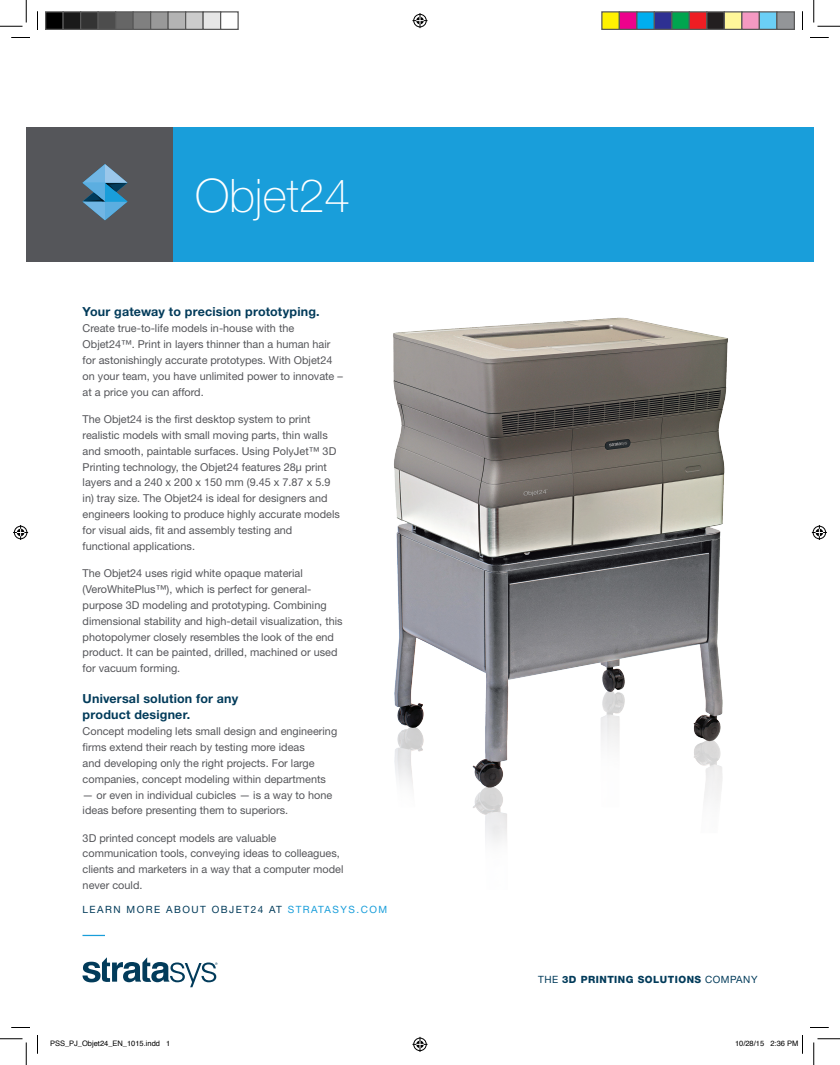
<style>
.page{position:relative;width:840px;height:1065px;background:#fff}
.page>*{position:absolute;margin:0;border:0;box-sizing:border-box;transform-origin:0 0}
.t1{font:100 46.25px "Helvetica Neue LT Std";color:#fff}
.t2{font:700 12.5px/16.2px "Helvetica Neue LT Std";letter-spacing:.015em;color:#023b5a}
.t3{font:10.88px/15.9px "Helvetica Neue LT Std";color:#55565a}
.t4{font:10px "Helvetica Neue LT Std";letter-spacing:.15em;color:#023b5a}
.t5{font:800 10px "Helvetica Neue LT Std";letter-spacing:.05em;color:#023b5a}
.t6{font:7.5px "Helvetica";color:#000}
.s1{color:#199eda}
.s2{font-weight:400}
</style>
<div class="page">
<div style="left:157px;top:128px;width:657px;height:134px;background:#199eda"></div>
<div style="left:26px;top:128px;width:146px;height:134px;background:#55565a"></div>
<svg style="left:82px;top:164px;width:45px;height:56px"></svg>
<svg style="left:82px;top:957px;width:136px;height:30px"></svg>
<svg style="left:82px;top:935px;width:23px;height:1px"></svg>
<img style="left:393px;top:317px;width:335px;height:525px">
<svg style="left:11px;top:37px;width:19px;height:1px"></svg>
<svg style="left:810px;top:37px;width:19px;height:1px"></svg>
<svg style="left:11px;top:1027px;width:19px;height:1px"></svg>
<svg style="left:810px;top:1027px;width:19px;height:1px"></svg>
<svg style="left:37px;top:11px;width:1px;height:19px"></svg>
<svg style="left:37px;top:1035px;width:1px;height:19px"></svg>
<svg style="left:802px;top:11px;width:1px;height:19px"></svg>
<svg style="left:0;top:0;width:27px;height:27px"></svg>
<svg style="left:0;top:1039px;width:27px;height:26px"></svg>
<svg style="left:814px;top:0;width:26px;height:27px"></svg>
<svg style="left:814px;top:1039px;width:26px;height:26px"></svg>
<svg style="left:412px;top:13px;width:16px;height:15px"></svg>
<svg style="left:412px;top:1037px;width:16px;height:15px"></svg>
<svg style="left:13px;top:525px;width:15px;height:15px"></svg>
<svg style="left:812px;top:525px;width:15px;height:15px"></svg>
<div style="left:46px;top:12px;width:17px;height:17px;background:#000"></div>
<div style="left:45px;top:11px;width:19px;height:19px;border:1px solid #595959"></div>
<div style="left:63px;top:12px;width:18px;height:17px;background:#1a1a1a"></div>
<div style="left:62px;top:11px;width:19px;height:19px;border:1px solid #595959"></div>
<div style="left:81px;top:12px;width:17px;height:17px;background:#333"></div>
<div style="left:80px;top:11px;width:19px;height:19px;border:1px solid #595959"></div>
<div style="left:98px;top:12px;width:18px;height:17px;background:#4d4d4d"></div>
<div style="left:98px;top:11px;width:18px;height:19px;border:1px solid #595959"></div>
<div style="left:116px;top:12px;width:17px;height:17px;background:#666"></div>
<div style="left:115px;top:11px;width:19px;height:19px;border:1px solid #595959"></div>
<div style="left:133px;top:12px;width:18px;height:17px;background:#808080"></div>
<div style="left:132px;top:11px;width:19px;height:19px;border:1px solid #595959"></div>
<div style="left:151px;top:12px;width:17px;height:17px;background:#999"></div>
<div style="left:150px;top:11px;width:19px;height:19px;border:1px solid #595959"></div>
<div style="left:168px;top:12px;width:18px;height:17px;background:#b3b3b3"></div>
<div style="left:168px;top:11px;width:18px;height:19px;border:1px solid #595959"></div>
<div style="left:186px;top:12px;width:17px;height:17px;background:#ccc"></div>
<div style="left:185px;top:11px;width:19px;height:19px;border:1px solid #595959"></div>
<div style="left:203px;top:12px;width:18px;height:17px;background:#e6e6e6"></div>
<div style="left:202px;top:11px;width:19px;height:19px;border:1px solid #595959"></div>
<div style="left:220px;top:11px;width:19px;height:19px;border:1px solid #595959"></div>
<div style="left:602px;top:12px;width:17px;height:17px;background:#fff101"></div>
<div style="left:601px;top:11px;width:19px;height:19px;border:1px solid #595959"></div>
<div style="left:619px;top:12px;width:18px;height:17px;background:#ed028c"></div>
<div style="left:619px;top:11px;width:19px;height:19px;border:1px solid #595959"></div>
<div style="left:637px;top:12px;width:17px;height:17px;background:#00aeef"></div>
<div style="left:636px;top:11px;width:19px;height:19px;border:1px solid #595959"></div>
<div style="left:654px;top:12px;width:18px;height:17px;background:#2e3092"></div>
<div style="left:654px;top:11px;width:18px;height:19px;border:1px solid #595959"></div>
<div style="left:672px;top:12px;width:17px;height:17px;background:#00a54f"></div>
<div style="left:671px;top:11px;width:19px;height:19px;border:1px solid #595959"></div>
<div style="left:689px;top:12px;width:18px;height:17px;background:#ee1d23"></div>
<div style="left:689px;top:11px;width:19px;height:19px;border:1px solid #595959"></div>
<div style="left:707px;top:12px;width:17px;height:17px;background:#231f20"></div>
<div style="left:706px;top:11px;width:19px;height:19px;border:1px solid #595959"></div>
<div style="left:724px;top:12px;width:18px;height:17px;background:#fff79a"></div>
<div style="left:724px;top:11px;width:18px;height:19px;border:1px solid #595959"></div>
<div style="left:742px;top:12px;width:17px;height:17px;background:#f499c2"></div>
<div style="left:741px;top:11px;width:19px;height:19px;border:1px solid #595959"></div>
<div style="left:759px;top:12px;width:18px;height:17px;background:#6bcff6"></div>
<div style="left:759px;top:11px;width:19px;height:19px;border:1px solid #595959"></div>
<div style="left:777px;top:12px;width:17px;height:17px;background:#939598"></div>
<div style="left:776px;top:11px;width:19px;height:19px;border:1px solid #595959"></div>
<svg style="left:802px;top:1035px;width:1px;height:19px"></svg>
<h1 class="t1" style="left:195px;top:169px;width:157px">Objet24</h1>
<p class="t2" style="left:83px;top:304px;width:239px">Your gateway to precision prototyping.</p>
<p class="t3" style="left:83px;top:320px;width:262px">Create true-to-life models in-house with the Objet24™. Print in layers thinner than a human hair for astonishingly accurate prototypes. With Objet24 on your team, you have unlimited power to innovate – at a price you can afford.</p>
<p class="t3" style="left:83px;top:411px;width:259px">The Objet24 is the first desktop system to print realistic models with small moving parts, thin walls and smooth, paintable surfaces. Using PolyJet™ 3D Printing technology, the Objet24 features 28μ print layers and a 240 x 200 x 150 mm (9.45 x 7.87 x 5.9 in) tray size. The Objet24 is ideal for designers and engineers looking to produce highly accurate models for visual aids, fit and assembly testing and functional applications.</p>
<p class="t3" style="left:83px;top:565px;width:262px">The Objet24 uses rigid white opaque material (VeroWhitePlus™), which is perfect for general&shy;purpose 3D modeling and prototyping. Combining dimensional stability and high-detail visualization, this photopolymer closely resembles the look of the end product. It can be painted, drilled, machined or used for vacuum forming.</p>
<p class="t2" style="left:83px;top:690px;width:157px">Universal solution for any product designer.</p>
<p class="t3" style="left:83px;top:723px;width:256px">Concept modeling lets small design and engineering firms extend their reach by testing more ideas<br>and developing only the right projects. For large companies, concept modeling within departments</p>
<p class="t3" style="left:83px;top:787px;width:251px">— or even in individual cubicles — is a way to hone ideas before presenting them to superiors.</p>
<p class="t3" style="left:83px;top:830px;width:262px">3D printed concept models are valuable communication tools, conveying ideas to colleagues, clients and marketers in a way that a computer model never could.</p>
<p class="t4" style="left:82px;top:903px;width:306px">LEARN MORE ABOUT OBJET24 AT <span class="s1">STRATASYS.COM</span></p>
<p class="t5" style="left:538px;top:973px;width:221px"><span class="s2">THE</span> 3D PRINTING SOLUTIONS <span class="s2">COMPANY</span></p>
<p class="t6" style="left:50px;top:1038px;width:122px">PSS_PJ_Objet24_EN_1015.indd 1</p>
<p class="t6" style="left:735px;top:1038px;width:65px">10/28/15 2:36 PM</p>
</div>
